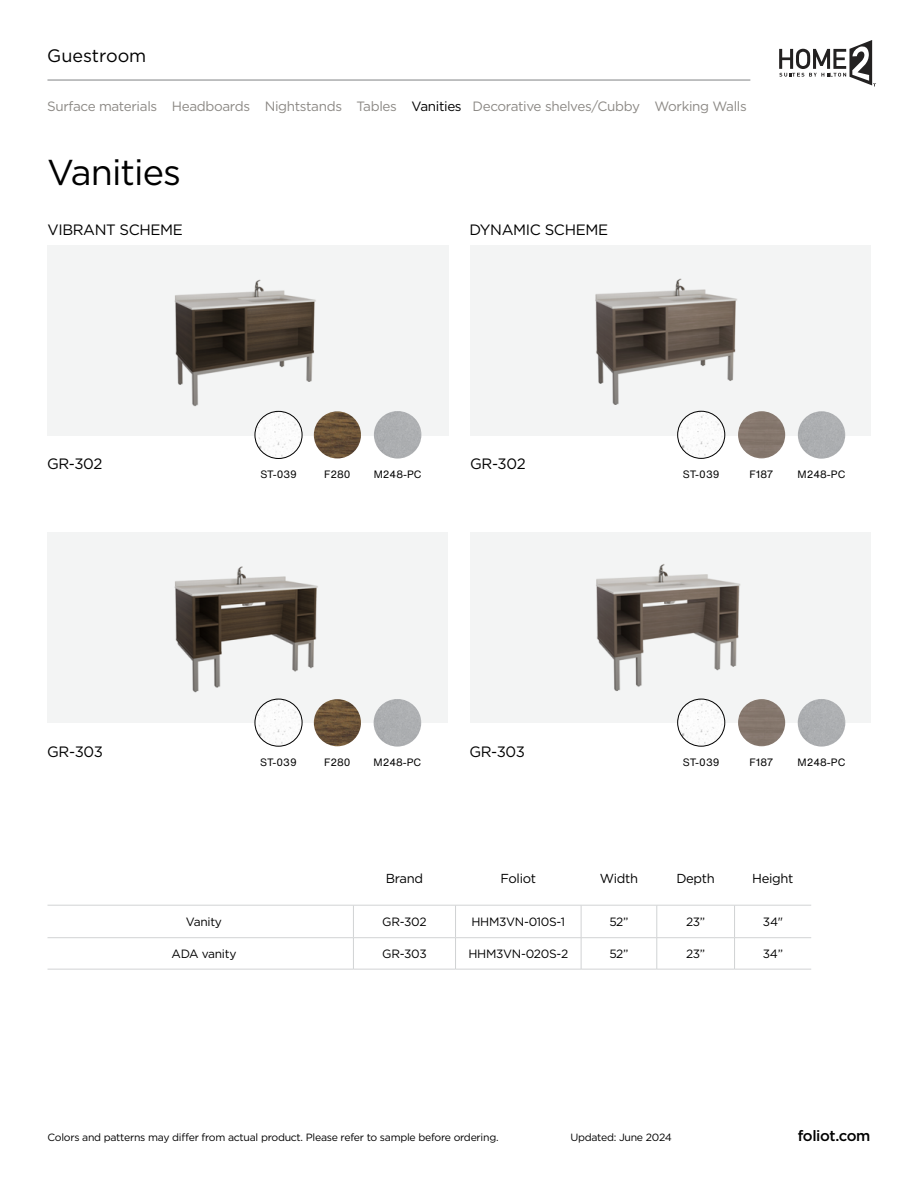
<style>
.page{position:relative;width:918px;height:1188px;background:#fff}
.page>*{position:absolute;margin:0;border:0;box-sizing:border-box;transform-origin:0 0}
.t1{font:36px "Gotham";letter-spacing:-.025em;color:#000}
.t2{font:18px "Gotham";color:#000}
.t3{font:15px "Gotham";letter-spacing:-.025em;color:#000}
.t4{font:500 15px "Gotham";letter-spacing:-.025em;color:#000}
.t5{font:13.5px "Gotham";letter-spacing:-.025em;color:#8c8985}
.t6{font:13.05px "Gotham";letter-spacing:-.025em;color:#000}
.t7{font:12px "Gotham";letter-spacing:-.025em;color:#000}
.t8{font:10.5px "Gotham";letter-spacing:-.025em;color:#000}
.t9{font:10.5px "Helvetica Now Text";color:#000}
.s1{color:#000}
</style>
<div class="page">
<hr style="left:47px;top:80px;width:703px;height:1px;background:#808285">
<svg style="left:779px;top:40px;width:97px;height:46px"></svg>
<svg style="left:48px;top:904px;width:763px;height:1px"></svg>
<hr style="left:353px;top:905px;width:1px;height:33px;background:#d1d3d4">
<hr style="left:455px;top:905px;width:1px;height:33px;background:#d1d3d4">
<hr style="left:353px;top:938px;width:1px;height:31px;background:#d1d3d4">
<hr style="left:455px;top:938px;width:1px;height:31px;background:#d1d3d4">
<hr style="left:48px;top:905px;width:305px;height:1px;background:#d1d3d4">
<hr style="left:353px;top:905px;width:103px;height:1px;background:#d1d3d4">
<hr style="left:456px;top:905px;width:125px;height:1px;background:#d1d3d4">
<hr style="left:48px;top:937px;width:305px;height:1px;background:#d1d3d4">
<hr style="left:353px;top:937px;width:103px;height:1px;background:#d1d3d4">
<hr style="left:456px;top:937px;width:125px;height:1px;background:#d1d3d4">
<hr style="left:581px;top:937px;width:76px;height:1px;background:#d1d3d4">
<hr style="left:657px;top:937px;width:78px;height:1px;background:#d1d3d4">
<hr style="left:735px;top:937px;width:76px;height:1px;background:#d1d3d4">
<hr style="left:48px;top:969px;width:305px;height:1px;background:#d1d3d4">
<hr style="left:353px;top:969px;width:103px;height:1px;background:#d1d3d4">
<hr style="left:456px;top:969px;width:125px;height:1px;background:#d1d3d4">
<hr style="left:581px;top:905px;width:76px;height:1px;background:#d1d3d4">
<hr style="left:581px;top:905px;width:1px;height:33px;background:#d1d3d4">
<hr style="left:581px;top:938px;width:1px;height:31px;background:#d1d3d4">
<hr style="left:581px;top:969px;width:76px;height:1px;background:#d1d3d4">
<hr style="left:657px;top:905px;width:78px;height:1px;background:#d1d3d4">
<hr style="left:657px;top:905px;width:1px;height:33px;background:#d1d3d4">
<hr style="left:657px;top:938px;width:1px;height:31px;background:#d1d3d4">
<hr style="left:657px;top:969px;width:78px;height:1px;background:#d1d3d4">
<hr style="left:735px;top:905px;width:76px;height:1px;background:#d1d3d4">
<hr style="left:734px;top:905px;width:1px;height:33px;background:#d1d3d4">
<hr style="left:734px;top:938px;width:1px;height:31px;background:#d1d3d4">
<hr style="left:735px;top:969px;width:76px;height:1px;background:#d1d3d4">
<div style="left:47px;top:245px;width:401px;height:190px;background:#f3f4f4"></div>
<div style="left:47px;top:532px;width:401px;height:190px;background:#f3f4f4"></div>
<div style="left:470px;top:245px;width:401px;height:190px;background:#f3f4f4"></div>
<div style="left:470px;top:532px;width:401px;height:190px;background:#f3f4f4"></div>
<img style="left:174px;top:279px;width:150px;height:146px">
<img style="left:174px;top:566px;width:153px;height:146px">
<img style="left:596px;top:564px;width:155px;height:148px">
<img style="left:595px;top:278px;width:153px;height:151px">
<img style="left:314px;top:411px;width:47px;height:48px;border-radius:24px">
<div style="left:738px;top:411px;width:47px;height:47px;background:#86786e;border-radius:24px"></div>
<img style="left:255px;top:411px;width:47px;height:48px;border-radius:24px">
<div style="left:255px;top:411px;width:47px;height:48px;border:1px solid #000;border-radius:50%"></div>
<img style="left:678px;top:411px;width:47px;height:47px;border-radius:24px">
<div style="left:678px;top:411px;width:47px;height:47px;border:1px solid #000;border-radius:50%"></div>
<img style="left:678px;top:699px;width:47px;height:47px;border-radius:24px">
<div style="left:678px;top:699px;width:47px;height:47px;border:1px solid #000;border-radius:50%"></div>
<div style="left:738px;top:699px;width:47px;height:47px;background:#86786e;border-radius:24px"></div>
<img style="left:314px;top:699px;width:47px;height:47px;border-radius:24px">
<img style="left:255px;top:699px;width:47px;height:47px;border-radius:24px">
<div style="left:255px;top:699px;width:47px;height:47px;border:1px solid #000;border-radius:50%"></div>
<div style="left:374px;top:411px;width:47px;height:48px;background:#acafb1;border-radius:24px"></div>
<div style="left:798px;top:411px;width:47px;height:48px;background:#adafb1;border-radius:24px"></div>
<div style="left:374px;top:699px;width:47px;height:48px;background:#acafb1;border-radius:24px"></div>
<div style="left:798px;top:699px;width:47px;height:48px;background:#acaeb1;border-radius:24px"></div>
<h2 class="t2" style="left:47px;top:44px;width:101px">Guestroom</h2>
<p class="t5" style="left:47px;top:98px;width:701px">Surface materials Headboards Nightstands Tables <span class="s1">Vanities</span> Decorative shelves/Cubby Working Walls</p>
<h1 class="t1" style="left:47px;top:149px;width:135px">Vanities</h1>
<h3 class="t3" style="left:48px;top:220px;width:137px">VIBRANT SCHEME</h3>
<h3 class="t3" style="left:470px;top:220px;width:140px">DYNAMIC SCHEME</h3>
<h3 class="t3" style="left:47px;top:454px;width:57px">GR-302</h3>
<h3 class="t3" style="left:470px;top:454px;width:57px">GR-302</h3>
<p class="t9" style="left:260px;top:466px;width:38px">ST-039</p>
<p class="t9" style="left:683px;top:466px;width:38px">ST-039</p>
<p class="t9" style="left:374px;top:466px;width:49px">M248-PC</p>
<p class="t9" style="left:798px;top:466px;width:49px">M248-PC</p>
<p class="t9" style="left:324px;top:466px;width:28px">F280</p>
<p class="t9" style="left:750px;top:466px;width:26px">F187</p>
<h3 class="t3" style="left:47px;top:742px;width:57px">GR-303</h3>
<h3 class="t3" style="left:469px;top:742px;width:57px">GR-303</h3>
<p class="t9" style="left:260px;top:754px;width:38px">ST-039</p>
<p class="t9" style="left:683px;top:754px;width:38px">ST-039</p>
<p class="t9" style="left:373px;top:754px;width:49px">M248-PC</p>
<p class="t9" style="left:798px;top:754px;width:49px">M248-PC</p>
<p class="t9" style="left:324px;top:754px;width:28px">F280</p>
<p class="t9" style="left:750px;top:754px;width:26px">F187</p>
<p class="t6" style="left:386px;top:870px;width:39px">Brand</p>
<p class="t6" style="left:501px;top:870px;width:37px">Foliot</p>
<p class="t6" style="left:600px;top:870px;width:40px">Width</p>
<p class="t6" style="left:676px;top:870px;width:40px">Depth</p>
<p class="t6" style="left:752px;top:870px;width:43px">Height</p>
<p class="t7" style="left:186px;top:914px;width:38px">Vanity</p>
<p class="t7" style="left:382px;top:914px;width:46px">GR-302</p>
<p class="t7" style="left:471px;top:914px;width:95px">HHM3VN-010S-1</p>
<p class="t7" style="left:609px;top:914px;width:21px">52”</p>
<p class="t7" style="left:686px;top:914px;width:21px">23”</p>
<p class="t7" style="left:763px;top:914px;width:22px">34"</p>
<p class="t7" style="left:172px;top:946px;width:66px">ADA vanity</p>
<p class="t7" style="left:382px;top:946px;width:46px">GR-303</p>
<p class="t7" style="left:468px;top:946px;width:101px">HHM3VN-020S-2</p>
<p class="t7" style="left:609px;top:946px;width:21px">52”</p>
<p class="t7" style="left:686px;top:946px;width:21px">23”</p>
<p class="t7" style="left:763px;top:946px;width:22px">34”</p>
<p class="t8" style="left:47px;top:1130px;width:453px">Colors and patterns may differ from actual product. Please refer to sample before ordering.</p>
<p class="t8" style="left:570px;top:1130px;width:103px">Updated: June 2024</p>
<h3 class="t4" style="left:798px;top:1126px;width:74px">foliot.com</h3>
</div>
